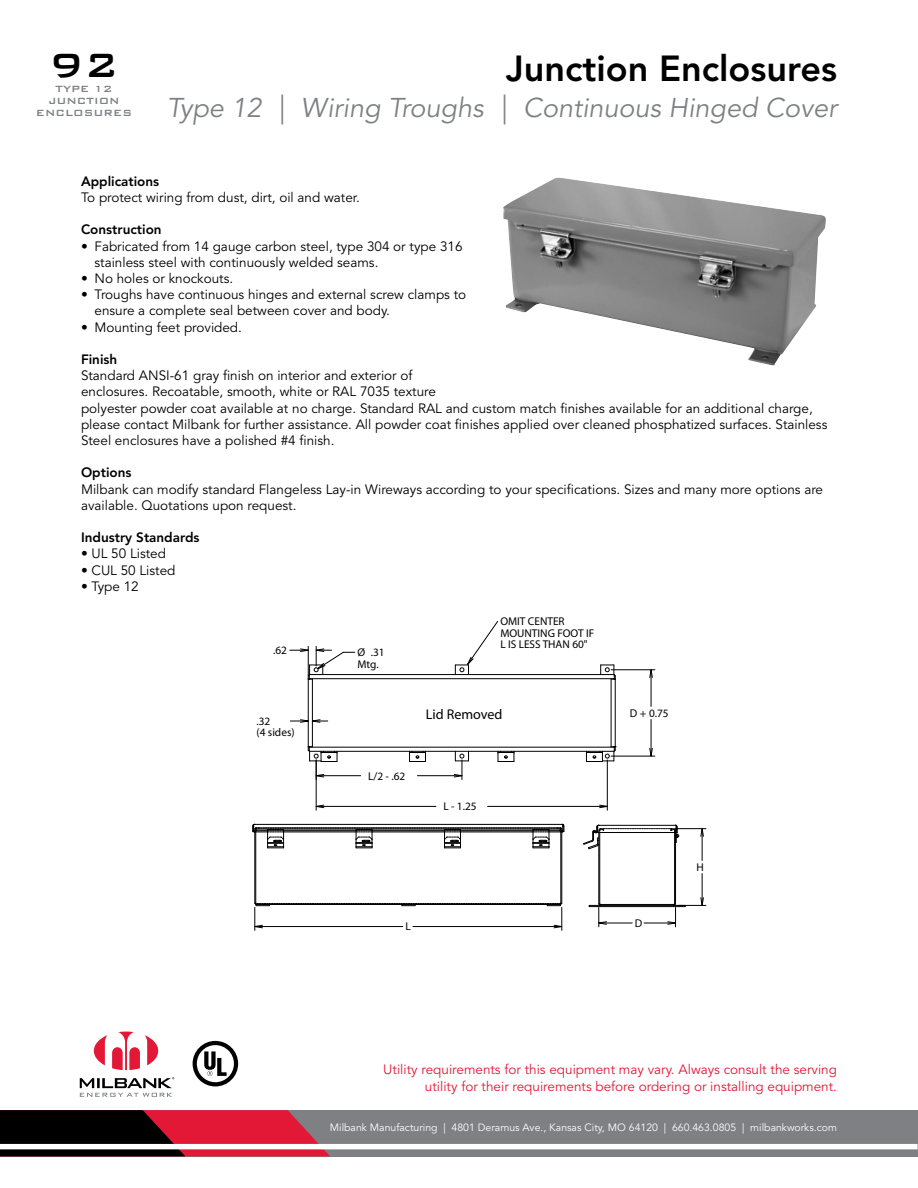
<style>
.page{position:relative;width:918px;height:1188px;background:#fff}
.page>*{position:absolute;margin:0;border:0;box-sizing:border-box;transform-origin:0 0}
.t1{font:700 45px "AG Bank Gothic Pln";color:#000}
.t2{font:800 36px "Avenir LT Std";color:#000}
.t3{font:italic 27px "Avenir LT Std";color:#7e8083}
.t4{font:14.1px "Myriad Pro";color:#000}
.t5{font:13.5px/16.2px "Avenir LT Std";color:#000}
.t6{font:13.5px/16.5px "Avenir LT Std";color:#e31837;text-align:right}
.t7{font:800 13.5px "Avenir LT Std";color:#000}
.t8{font:700 12px/12px "AG Bank Gothic Pln";color:#7e8083;text-align:center}
.t9{font:11.25px/11.6px "Myriad Pro";color:#000}
.t10{font:10.5px "Avenir LT Std";color:#fff}
</style>
<div class="page">
<div style="left:0;top:1110px;width:918px;height:46px;background:#7e8083"></div>
<svg style="left:0;top:1110px;width:330px;height:46px;background:#6c1321"></svg>
<div style="left:0;top:1144px;width:918px;height:6px;background:#fff"></div>
<svg style="left:193px;top:1041px;width:45px;height:45px"></svg>
<svg style="left:94px;top:1032px;width:64px;height:38px"></svg>
<svg style="left:80px;top:1077px;width:94px;height:20px"></svg>
<hr style="left:562px;top:832px;width:1px;height:72px;background:#000">
<hr style="left:561px;top:832px;width:1px;height:71px;background:#000">
<hr style="left:255px;top:832px;width:1px;height:71px;background:#000">
<svg style="left:252px;top:824px;width:313px;height:25px"></svg>
<svg style="left:254px;top:903px;width:309px;height:27px"></svg>
<hr style="left:255px;top:926px;width:148px;height:1px;background:#000">
<hr style="left:413px;top:926px;width:149px;height:1px;background:#000">
<svg style="left:498px;top:752px;width:17px;height:10px"></svg>
<hr style="left:611px;top:679px;width:1px;height:68px;background:#000">
<hr style="left:615px;top:679px;width:1px;height:68px;background:#000">
<svg style="left:455px;top:621px;width:43px;height:53px"></svg>
<hr style="left:308px;top:679px;width:1px;height:68px;background:#000">
<hr style="left:312px;top:679px;width:1px;height:68px;background:#000">
<svg style="left:409px;top:752px;width:17px;height:10px"></svg>
<hr style="left:309px;top:751px;width:305px;height:1px;background:#000">
<hr style="left:309px;top:747px;width:305px;height:1px;background:#000">
<svg style="left:586px;top:747px;width:30px;height:15px"></svg>
<hr style="left:309px;top:674px;width:305px;height:1px;background:#000">
<hr style="left:309px;top:678px;width:305px;height:1px;background:#000">
<svg style="left:600px;top:665px;width:16px;height:15px"></svg>
<svg style="left:290px;top:646px;width:65px;height:34px"></svg>
<svg style="left:290px;top:719px;width:38px;height:4px"></svg>
<svg style="left:649px;top:669px;width:4px;height:9px"></svg>
<svg style="left:649px;top:748px;width:4px;height:8px"></svg>
<hr style="left:611px;top:670px;width:44px;height:1px;background:#000">
<hr style="left:611px;top:756px;width:44px;height:1px;background:#000">
<hr style="left:651px;top:670px;width:1px;height:36px;background:#000">
<hr style="left:651px;top:719px;width:1px;height:37px;background:#000">
<svg style="left:308px;top:747px;width:30px;height:33px"></svg>
<svg style="left:454px;top:751px;width:15px;height:29px"></svg>
<hr style="left:316px;top:775px;width:45px;height:1px;background:#000">
<hr style="left:417px;top:775px;width:45px;height:1px;background:#000">
<svg style="left:315px;top:805px;width:9px;height:3px"></svg>
<svg style="left:599px;top:805px;width:8px;height:3px"></svg>
<hr style="left:316px;top:760px;width:1px;height:50px;background:#000">
<hr style="left:607px;top:760px;width:1px;height:50px;background:#000">
<hr style="left:316px;top:806px;width:120px;height:1px;background:#000">
<hr style="left:488px;top:806px;width:119px;height:1px;background:#000">
<hr style="left:600px;top:904px;width:75px;height:1px;background:#000">
<hr style="left:674px;top:833px;width:1px;height:71px;background:#000">
<hr style="left:589px;top:906px;width:96px;height:1px;background:#000">
<hr style="left:675px;top:833px;width:1px;height:71px;background:#000">
<hr style="left:601px;top:905px;width:73px;height:1px;background:#000">
<hr style="left:599px;top:833px;width:1px;height:71px;background:#000">
<svg style="left:583px;top:825px;width:96px;height:24px"></svg>
<svg style="left:589px;top:903px;width:18px;height:24px"></svg>
<hr style="left:599px;top:923px;width:33px;height:1px;background:#000">
<hr style="left:644px;top:923px;width:32px;height:1px;background:#000">
<svg style="left:700px;top:829px;width:4px;height:8px"></svg>
<svg style="left:667px;top:897px;width:39px;height:30px"></svg>
<hr style="left:675px;top:828px;width:31px;height:1px;background:#000">
<hr style="left:702px;top:874px;width:1px;height:31px;background:#000">
<hr style="left:702px;top:829px;width:1px;height:32px;background:#000">
<img style="left:503px;top:178px;width:323px;height:188px">
<h1 class="t1" style="left:49px;top:43px;width:71px">92</h1>
<p class="t8" style="left:36px;top:83px;width:98px">TYPE 12<br>JUNCTION<br>ENCLOSURES</p>
<h2 class="t2" style="left:506px;top:47px;width:333px">Junction Enclosures</h2>
<h3 class="t3" style="left:167px;top:92px;width:672px">Type 12 | Wiring Troughs | Continuous Hinged Cover</h3>
<p class="t7" style="left:81px;top:173px;width:80px">Applications</p>
<p class="t5" style="left:81px;top:190px;width:280px">To protect wiring from dust, dirt, oil and water.</p>
<p class="t7" style="left:81px;top:222px;width:82px">Construction</p>
<p class="t5" style="left:94px;top:238px;width:370px;text-indent:-14px">• Fabricated from 14 gauge carbon steel, type 304 or type 316 stainless steel with continuously welded seams.</p>
<p class="t5" style="left:81px;top:271px;width:154px">• No holes or knockouts.</p>
<p class="t5" style="left:94px;top:287px;width:373px;text-indent:-14px">• Troughs have continuous hinges and external screw clamps to ensure a complete seal between cover and body.</p>
<p class="t5" style="left:81px;top:319px;width:163px">• Mounting feet provided.</p>
<p class="t7" style="left:81px;top:351px;width:38px">Finish</p>
<p class="t5" style="left:81px;top:368px;width:748px">Standard ANSI-61 gray finish on interior and exterior of<br>enclosures. Recoatable, smooth, white or RAL 7035 texture<br>polyester powder coat available at no charge. Standard RAL and custom match finishes available for an additional charge, please contact Milbank for further assistance. All powder coat finishes applied over cleaned phosphatized surfaces. Stainless Steel enclosures have a polished #4 finish.</p>
<p class="t7" style="left:81px;top:465px;width:52px">Options</p>
<p class="t5" style="left:81px;top:481px;width:744px">Milbank can modify standard Flangeless Lay-in Wireways according to your specifications. Sizes and many more options are available. Quotations upon request.</p>
<p class="t7" style="left:81px;top:529px;width:120px">Industry Standards</p>
<p class="t5" style="left:81px;top:546px;width:87px">• UL 50 Listed</p>
<p class="t5" style="left:81px;top:562px;width:96px">• CUL 50 Listed</p>
<p class="t5" style="left:81px;top:578px;width:59px">• Type 12</p>
<p class="t9" style="left:273px;top:644px;width:15px">.62</p>
<p class="t9" style="left:357px;top:646px;width:29px">Ø .31<br>Mtg.</p>
<p class="t9" style="left:256px;top:715px;width:40px">.32<br>(4 sides)</p>
<p class="t9" style="left:368px;top:770px;width:39px">L/2 - .62</p>
<p class="t9" style="left:500px;top:615px;width:95px">OMIT CENTER<br>MOUNTING FOOT IF<br>L IS LESS THAN 60"</p>
<p class="t4" style="left:426px;top:705px;width:78px">Lid Removed</p>
<p class="t9" style="left:443px;top:801px;width:35px">L - 1.25</p>
<p class="t9" style="left:405px;top:921px;width:7px">L</p>
<p class="t9" style="left:630px;top:707px;width:40px">D + 0.75</p>
<p class="t9" style="left:635px;top:917px;width:9px">D</p>
<p class="t9" style="left:696px;top:861px;width:9px">H</p>
<p class="t6" style="left:383px;top:1062px;width:455px">Utility requirements for this equipment may vary. Always consult the serving utility for their requirements before ordering or installing equipment.</p>
<p class="t10" style="left:330px;top:1122px;width:509px">Milbank Manufacturing | 4801 Deramus Ave., Kansas City, MO 64120 | 660.463.0805 | milbankworks.com</p>
</div>
